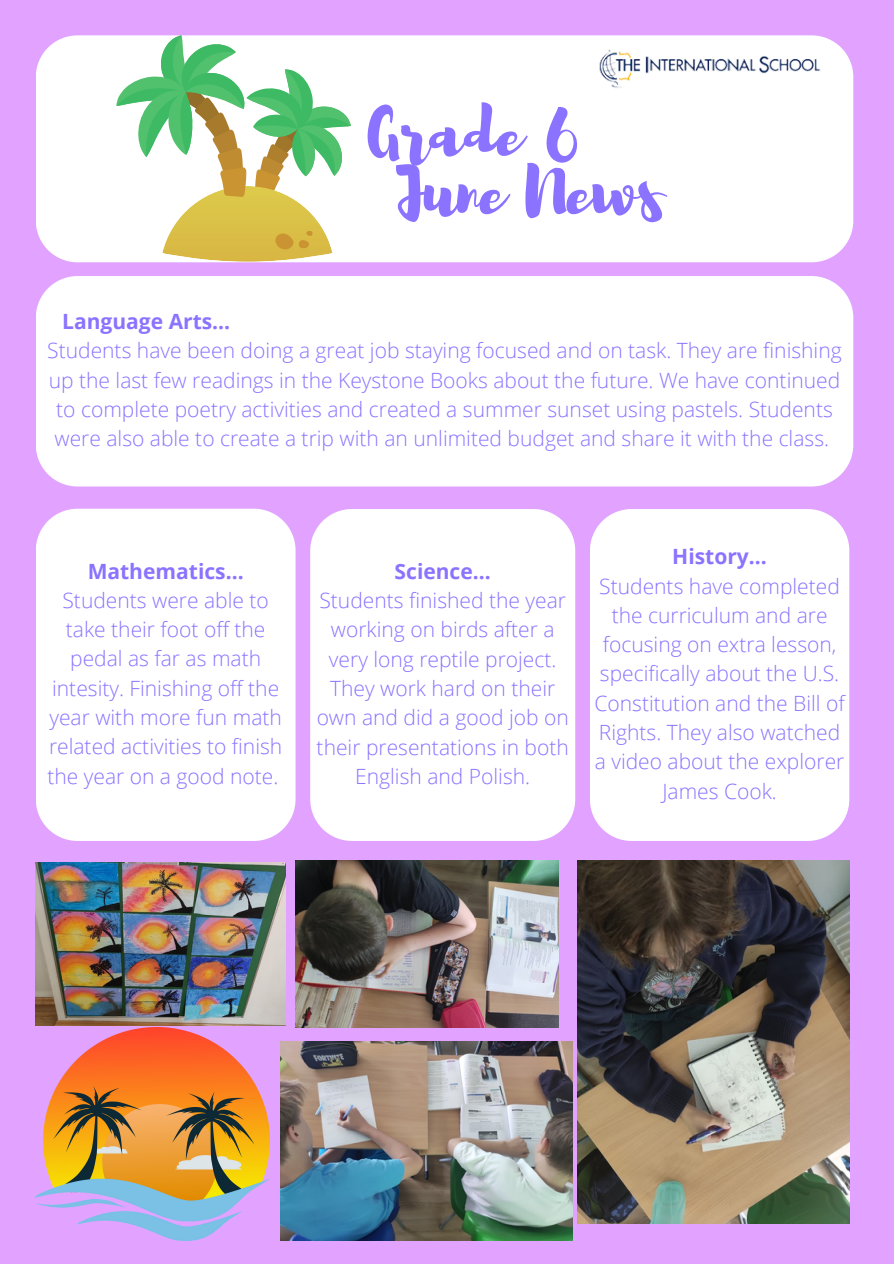
<style>
.page{position:relative;width:894px;height:1264px;background:#fff}
.page>*{position:absolute;margin:0;border:0;box-sizing:border-box;transform-origin:0 0}
.t1{font:67.35px "Brusher";color:#8b73ff}
.t2{font:300 21px/29.2px "Open Sans";color:#8b73ff;text-align:center}
.t3{font:700 21px "Open Sans";color:#8b73ff}
</style>
<div class="page">
<div style="left:0;top:0;width:893px;height:1263px;background:#e1a3ff"></div>
<div style="left:36px;top:35px;width:817px;height:227px;background:#fff"></div>
<img style="left:592px;top:43px;width:233px;height:48px">
<div style="left:36px;top:276px;width:817px;height:210px;background:#fff"></div>
<div style="left:36px;top:508px;width:259px;height:332px;background:#fff"></div>
<div style="left:310px;top:509px;width:265px;height:332px;background:#fff"></div>
<div style="left:590px;top:509px;width:259px;height:332px;background:#fff"></div>
<svg style="left:116px;top:35px;width:235px;height:227px"></svg>
<img style="left:281px;top:1041px;width:291px;height:199px">
<img style="left:577px;top:860px;width:272px;height:363px">
<img style="left:295px;top:860px;width:263px;height:167px">
<img style="left:36px;top:862px;width:250px;height:163px">
<img style="left:36px;top:1027px;width:233px;height:213px">
<p class="t1" style="left:367px;top:89px;width:209px">Grade 6</p>
<p class="t1" style="left:396px;top:147px;width:268px">June News</p>
<p class="t3" style="left:62px;top:306px;width:170px">Language Arts...</p>
<p class="t2" style="left:47px;top:335px;width:795px">Students have been doing a great job staying focused and on task. They are finishing up the last few readings in the Keystone Books about the future. We have continued to complete poetry activities and created a summer sunset using pastels. Students were also able to create a trip with an unlimited budget and share it with the class.</p>
<p class="t3" style="left:88px;top:556px;width:157px">Mathematics...</p>
<p class="t2" style="left:47px;top:585px;width:236px">Students were able to take their foot off the pedal as far as math intesity. Finishing off the year with more fun math related activities to finish the year on a good note.</p>
<p class="t3" style="left:394px;top:556px;width:98px">Science...</p>
<p class="t2" style="left:316px;top:585px;width:253px">Students finished the year working on birds after a very long reptile project.<br>They work hard on their own and did a good job on their presentations in both<br>English and Polish.</p>
<p class="t3" style="left:672px;top:542px;width:96px">History...</p>
<p class="t2" style="left:594px;top:570px;width:252px">Students have completed the curriculum and are focusing on extra lesson, specifically about the U.S.<br>Constitution and the Bill of<br>Rights. They also watched a video about the explorer<br>James Cook.</p>
</div>
